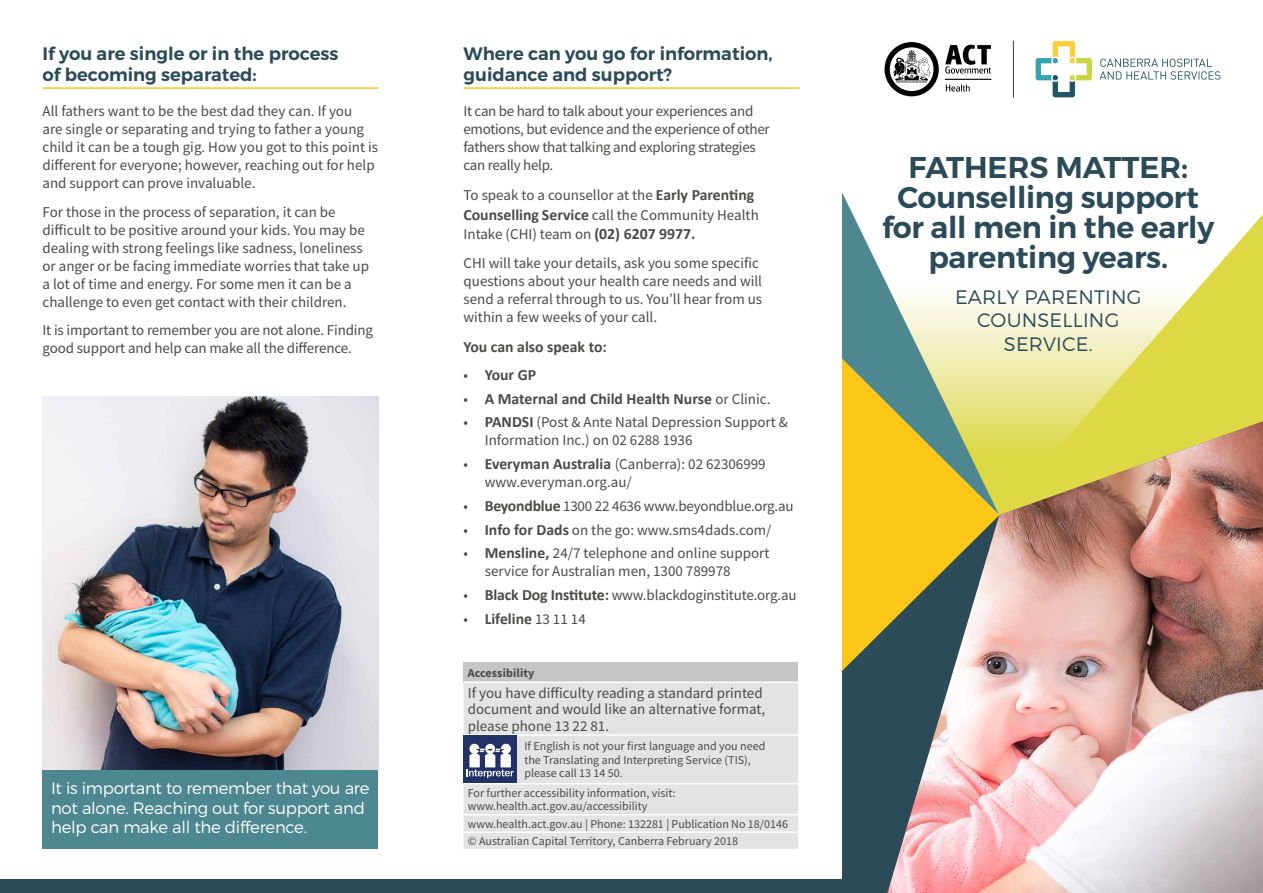
<style>
.page{position:relative;width:1263px;height:893px;background:#fff}
.page>*{position:absolute;margin:0;border:0;box-sizing:border-box;transform-origin:0 0}
.H1_Main_Heading{font:600 30px/30px "Montserrat";letter-spacing:-.01em;color:#2b4b59;text-align:center}
.H2_-_Main_Sub_Headin{font:300 19.5px/23.4px "Montserrat";letter-spacing:.01em;color:#2b4b59;text-align:center}
.H3_-_Body_heading{font:600 18px/21px "Montserrat";color:#2b4b59}
.H5_-_body_pull_text{font:300 16.5px/19.5px "Montserrat";letter-spacing:-.015em;color:#fff}
.Body{font:700 15.75px "Calibri";color:#4a4a49}
.Body-2{font:15px/18px "Source Sans Pro";color:#4a4a49}
.Body-3{font:15px/18px "Source Sans Pro";letter-spacing:-.02em;color:#4a4a49}
.Accessibility_text{font:15px/16.5px "Source Sans Pro";color:#4a4a49}
.Accessibility_text-2{font:12px/13.5px "Source Sans Pro";color:#4a4a49}
.Accessibility_text-3{font:700 12px "Source Sans Pro";letter-spacing:.01em;color:#4a4a49}
.s1{font-family:"Calibri";font-weight:700;font-size:15.75px}
.s2{font-family:"Source Sans Pro";font-weight:400;font-size:15px}
</style>
<div class="page">
<div style="left:0;top:879px;width:909px;height:14px;background:#2b4b59"></div>
<div style="left:842px;top:515px;width:157px;height:378px;background:#2b4b59"></div>
<svg style="left:999px;top:214px;width:264px;height:200px"></svg>
<svg style="left:842px;top:192px;width:157px;height:166px"></svg>
<img style="left:887px;top:417px;width:376px;height:476px">
<svg style="left:1100px;top:59px;width:120px;height:21px"></svg>
<svg style="left:1036px;top:41px;width:56px;height:56px"></svg>
<hr style="left:1013px;top:41px;width:1px;height:57px;background:#000">
<svg style="left:884px;top:42px;width:55px;height:54px"></svg>
<hr style="left:945px;top:79px;width:46px;height:1px;background:#000">
<svg style="left:946px;top:84px;width:24px;height:8px"></svg>
<svg style="left:945px;top:45px;width:46px;height:29px"></svg>
<svg style="left:842px;top:358px;width:157px;height:313px;fill:#fdc71f"></svg>
<div style="left:463px;top:662px;width:335px;height:20px;background:#c6c6c6"></div>
<div style="left:463px;top:683px;width:335px;height:166px;background:#e3e3e3"></div>
<hr style="left:463px;top:783px;width:55px;height:1px;background:#fff">
<hr style="left:518px;top:783px;width:280px;height:1px;background:#fff">
<hr style="left:463px;top:814px;width:55px;height:1px;background:#fff">
<hr style="left:518px;top:814px;width:280px;height:1px;background:#fff">
<hr style="left:463px;top:831px;width:55px;height:2px;background:#fff">
<hr style="left:518px;top:831px;width:280px;height:2px;background:#fff">
<hr style="left:463px;top:681px;width:55px;height:2px;background:#fff">
<hr style="left:518px;top:681px;width:280px;height:2px;background:#fff">
<hr style="left:463px;top:734px;width:55px;height:2px;background:#fff">
<hr style="left:518px;top:734px;width:280px;height:2px;background:#fff">
<div style="left:463px;top:736px;width:54px;height:47px;background:#223166"></div>
<svg style="left:466px;top:744px;width:48px;height:34px"></svg>
<hr style="left:43px;top:87px;width:335px;height:2px;background:#fdc718">
<div style="left:43px;top:770px;width:335px;height:79px;background:#4d8790"></div>
<img style="left:43px;top:397px;width:335px;height:373px">
<hr style="left:463px;top:87px;width:336px;height:2px;background:#fdc718">
<h3 class="H3_-_Body_heading" style="left:43px;top:43px;width:297px">If you are single or in the process of becoming separated:</h3>
<p class="Body-2" style="left:43px;top:102px;width:337px">All fathers want to be the best dad they can. If you<br>are single or separating and trying to father a young child it can be a tough gig. How you got to this point is different for everyone; however, reaching out for help and support can prove invaluable.</p>
<p class="Body-2" style="left:43px;top:203px;width:328px">For those in the process of separation, it can be difficult to be positive around your kids. You may be dealing with strong feelings like sadness, loneliness or anger or be facing immediate worries that take up a lot of time and energy. For some men it can be a challenge to even get contact with their children.</p>
<p class="Body-2" style="left:43px;top:321px;width:332px">It is important to remember you are not alone. Finding good support and help can make all the difference.</p>
<h2 class="H5_-_body_pull_text" style="left:51px;top:778px;width:320px">It is important to remember that you are not alone. Reaching out for support and help can make all the difference.</h2>
<h3 class="H3_-_Body_heading" style="left:463px;top:43px;width:311px">Where can you go for information, guidance and support?</h3>
<p class="Body-3" style="left:463px;top:102px;width:308px">It can be hard to talk about your experiences and emotions, but evidence and the experience of other fathers show that talking and exploring strategies can really help.</p>
<p class="Body-2" style="left:463px;top:185px;width:297px;line-height:19.5px">To speak to a counsellor at the <span class="s1">Early Parenting<br>Counselling Service</span> call the Community Health<br>Intake (CHI) team on <span class="s1">(02) 6207 9977.</span></p>
<p class="Body-2" style="left:463px;top:254px;width:300px">CHI will take your details, ask you some specific questions about your health care needs and will send a referral through to us. You’ll hear from us within a few weeks of your call.</p>
<p class="Body" style="left:463px;top:337px;width:145px">You can also speak to:</p>
<p class="Body" style="left:463px;top:365px;width:74px"><span class="s2">•</span> Your GP</p>
<p class="Body" style="left:463px;top:388px;width:308px"><span class="s2">•</span> A Maternal and Child Health Nurse <span class="s2">or Clinic.</span></p>
<p class="Body-2" style="left:485px;top:413px;width:305px;text-indent:-21px">• <span class="s1">PANDSI</span> (Post &amp; Ante Natal Depression Support &amp;<br>Information Inc.) on 02 6288 1936</p>
<p class="Body-2" style="left:485px;top:455px;width:282px;text-indent:-21px">• <span class="s1">Everyman Australia</span> (Canberra): 02 62306999 www.everyman.org.au/</p>
<p class="Body-2" style="left:463px;top:497px;width:332px">• <span class="s1">Beyondblue</span> 1300 22 4636 www.beyondblue.org.au</p>
<p class="Body-2" style="left:463px;top:521px;width:309px">• <span class="s1">Info for Dads</span> on the go: www.sms4dads.com/</p>
<p class="Body-2" style="left:485px;top:544px;width:286px;text-indent:-21px">• <span class="s1">Mensline,</span> 24/7 telephone and online support service for Australian men, 1300 789978</p>
<p class="Body-2" style="left:463px;top:586px;width:335px">• <span class="s1">Black Dog Institute:</span> www.blackdoginstitute.org.au</p>
<p class="Body" style="left:463px;top:609px;width:124px"><span class="s2">•</span> Lifeline <span class="s2">13 11 14</span></p>
<h2 class="Accessibility_text-3" style="left:468px;top:665px;width:68px">Accessibility</h2>
<h2 class="Accessibility_text" style="left:468px;top:684px;width:299px">If you have difficulty reading a standard printed document and would like an alternative format, please phone 13 22 81.</h2>
<h2 class="Accessibility_text-2" style="left:524px;top:739px;width:242px">If English is not your first language and you need the Translating and Interpreting Service (TIS), please call 13 14 50.</h2>
<h2 class="Accessibility_text-2" style="left:468px;top:786px;width:209px">For further accessibility information, visit: www.health.act.gov.au/accessibility</h2>
<h2 class="Accessibility_text-2" style="left:468px;top:817px;width:322px">www.health.act.gov.au | Phone: 132281 | Publication No 18/0146</h2>
<h2 class="Accessibility_text-2" style="left:468px;top:835px;width:272px">© Australian Capital Territory, Canberra February 2018</h2>
<h1 class="H1_Main_Heading" style="left:882px;top:153px;width:334px">FATHERS MATTER:<br>Counselling support for all men in the early parenting years.</h1>
<h2 class="H2_-_Main_Sub_Headin" style="left:955px;top:285px;width:188px">EARLY PARENTING<br>COUNSELLING<br>SERVICE.</h2>
</div>
